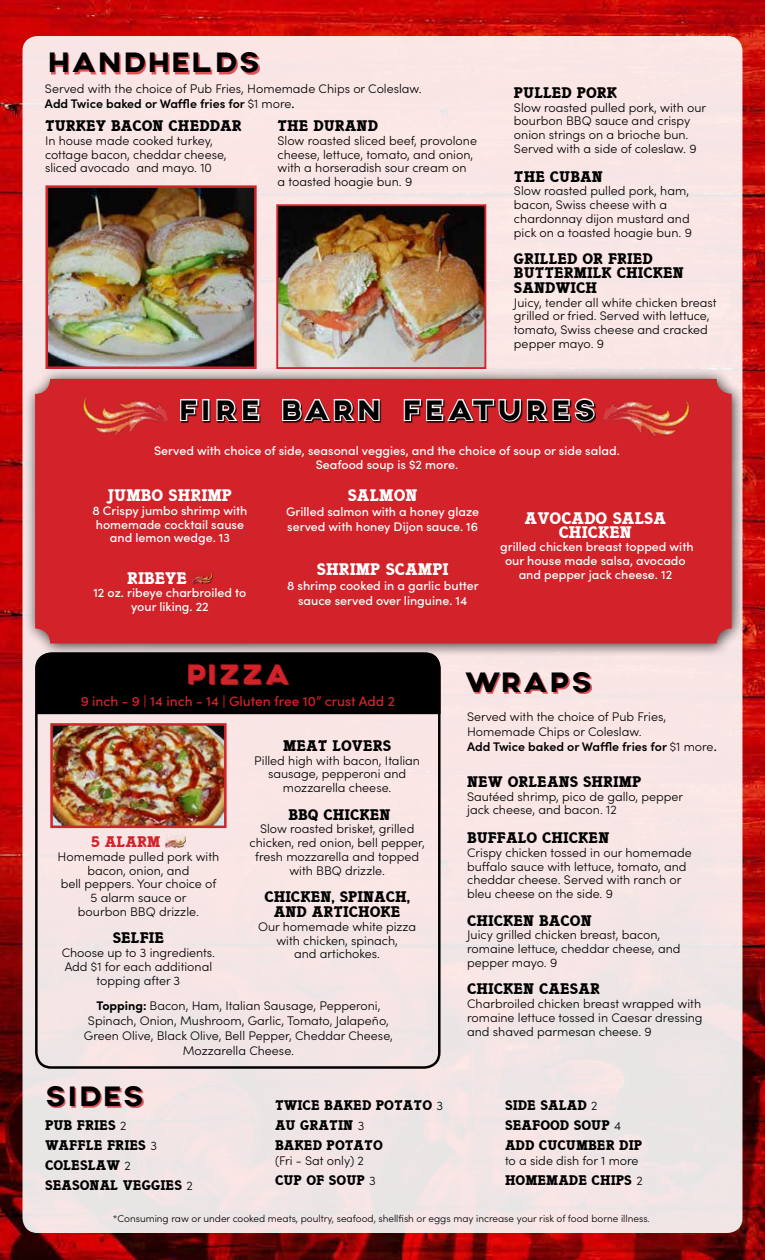
<style>
.page{position:relative;width:765px;height:1260px;background:#fff}
.page>*{position:absolute;margin:0;border:0;box-sizing:border-box;transform-origin:0 0}
.t1{font:30px "Axis";letter-spacing:.07em;color:#000}
.t2{font:30px "Axis";letter-spacing:.16em;color:#000}
.t3{font:30px "Axis";letter-spacing:.07em;color:#d2232a}
.t4{font:700 15px/13.8px "Italia";color:#fff;text-align:center}
.t5{font:700 13.75px/15px "Italia";color:#000;text-align:center}
.t6{font:500 13.75px "Sofia Pro";color:#d2232a}
.t7{font:700 13.75px "Italia";color:#d2232a}
.t8{font:300 12.5px/13.8px "Sofia Pro";color:#000}
.t9{font:500 12.5px/13.8px "Sofia Pro";color:#fff;text-align:center}
.t10{font:700 12.5px/20px "Italia";color:#000}
.t11{font:300 10px "Sofia Pro";color:#000}
.s1{font-weight:600}
.s2{font-weight:500}
.s3{font-weight:700}
.s4{font-family:"Sofia Pro";font-weight:300}
</style>
<div class="page">
<img style="left:0;top:0;width:765px;height:1260px">
<div style="left:22px;top:36px;width:720px;height:1197px;background:linear-gradient(to right,#f5e5e5,#f6e6e6);border-radius:15px"></div>
<div style="left:36px;top:658px;width:405px;height:56px;background:#000"></div>
<div style="left:35px;top:652px;width:406px;height:417px;border:2px solid #000;border-radius:15px"></div>
<div style="left:190px;top:666px;width:100px;height:19px;background:#d2232a;opacity:.75"></div>
<div style="left:166px;top:836px;width:20px;height:12px;background:#000;opacity:.75"></div>
<img style="left:165px;top:835px;width:21px;height:12px">
<div style="left:51px;top:54px;width:209px;height:20px;background:#d2232a;opacity:.75"></div>
<div style="left:48px;top:1087px;width:96px;height:21px;background:#d2232a;opacity:.75"></div>
<img style="left:48px;top:188px;width:206px;height:178px">
<div style="left:45px;top:185px;width:212px;height:184px;border:2px solid #d2232a"></div>
<div style="left:24px;top:368px;width:722px;height:290px;background:#000;opacity:.75"></div>
<div style="left:35px;top:379px;width:697px;height:264px;background:#d2232a;border-radius:15px"></div>
<div style="left:182px;top:400px;width:414px;height:23px;background:#000;opacity:.75"></div>
<svg style="left:180px;top:399px;width:19px;height:23px"></svg>
<div style="left:202px;top:399px;width:7px;height:22px;border:2px solid #fff"></div>
<svg style="left:215px;top:399px;width:46px;height:24px"></svg>
<svg style="left:281px;top:399px;width:100px;height:24px"></svg>
<svg style="left:403px;top:398px;width:193px;height:25px"></svg>
<img style="left:78px;top:375px;width:91px;height:60px">
<img style="left:602px;top:374px;width:92px;height:63px">
<img style="left:192px;top:572px;width:21px;height:12px">
<div style="left:467px;top:674px;width:125px;height:20px;background:#d2232a;opacity:.75"></div>
<img style="left:53px;top:726px;width:171px;height:99px">
<div style="left:50px;top:723px;width:177px;height:105px;border:2px solid #d2232a"></div>
<img style="left:279px;top:207px;width:204px;height:159px">
<div style="left:276px;top:204px;width:210px;height:165px;border:2px solid #d2232a"></div>
<h1 class="t1" style="left:47px;top:45px;width:214px">HANDHELDS</h1>
<p class="t8" style="left:45px;top:81px;width:378px;line-height:15px">Served with the choice of Pub Fries, Homemade Chips or Coleslaw.<br><span class="s1">Add Twice baked or Waffle fries for</span> $1 more<span class="s2">.</span></p>
<p class="t5" style="left:45px;top:118px;width:198px">TURKEY BACON CHEDDAR</p>
<p class="t8" style="left:45px;top:133px;width:183px">In house made cooked turkey, cottage bacon, cheddar cheese, sliced avocado and mayo. 10</p>
<p class="t5" style="left:278px;top:118px;width:102px">THE DURAND</p>
<p class="t8" style="left:278px;top:133px;width:201px">Slow roasted sliced beef, provolone cheese, lettuce, tomato, and onion, with a horseradish sour cream on a toasted hoagie bun. 9</p>
<p class="t5" style="left:514px;top:85px;width:105px">PULLED PORK</p>
<p class="t8" style="left:514px;top:100px;width:194px">Slow roasted pulled pork, with our bourbon BBQ sauce and crispy onion strings on a brioche bun.<br>Served with a side of coleslaw. 9</p>
<p class="t5" style="left:514px;top:169px;width:90px">THE CUBAN</p>
<p class="t8" style="left:514px;top:183px;width:179px">Slow roasted pulled pork, ham, bacon, Swiss cheese with a chardonnay dijon mustard and pick on a toasted hoagie bun. 9</p>
<p class="t5" style="left:514px;top:252px;width:172px;line-height:13.8px;text-align:left">GRILLED OR FRIED<br>BUTTERMILK CHICKEN</p>
<p class="t5" style="left:514px;top:280px;width:85px">SANDWICH</p>
<p class="t8" style="left:514px;top:295px;width:204px">Juicy, tender all white chicken breast grilled or fried. Served with lettuce, tomato, Swiss cheese and cracked pepper mayo. 9</p>
<h1 class="t2" style="left:179px;top:392px;width:418px">FIRE BARN FEATURES</h1>
<p class="t9" style="left:154px;top:443px;width:467px">Served with choice of side, seasonal veggies, and the choice of soup or side salad.<br>Seafood soup is $2 more.</p>
<p class="t4" style="left:108px;top:488px;width:126px">JUMBO SHRIMP</p>
<p class="t9" style="left:92px;top:503px;width:157px">8 Crispy jumbo shrimp with homemade cocktail sause and lemon wedge. 13</p>
<p class="t4" style="left:127px;top:571px;width:62px">RIBEYE</p>
<p class="t9" style="left:93px;top:585px;width:155px">12 oz. ribeye charbroiled to your liking. 22</p>
<p class="t4" style="left:348px;top:488px;width:71px">SALMON</p>
<p class="t9" style="left:286px;top:503px;width:195px;line-height:15px;text-align:left">Grilled salmon with a honey glaze served with honey Dijon sauce. 16</p>
<p class="t4" style="left:317px;top:563px;width:133px">SHRIMP SCAMPI</p>
<p class="t9" style="left:287px;top:578px;width:193px;line-height:15px">8 shrimp cooked in a garlic butter sauce served over linguine. 14</p>
<p class="t4" style="left:525px;top:511px;width:143px">AVOCADO SALSA<br>CHICKEN</p>
<p class="t9" style="left:500px;top:539px;width:195px">grilled chicken breast topped with our house made salsa, avocado and pepper jack cheese. 12</p>
<h1 class="t3" style="left:186px;top:656px;width:106px">PIZZA</h1>
<p class="t6" style="left:81px;top:691px;width:316px">9 inch - 9 | 14 inch - 14 | Gluten free 10” crust Add 2</p>
<p class="t7" style="left:91px;top:833px;width:71px">5 ALARM</p>
<p class="t8" style="left:58px;top:849px;width:163px;text-align:center">Homemade pulled pork with bacon, onion, and<br>bell peppers. Your choice of<br>5 alarm sauce or<br>bourbon BBQ drizzle.</p>
<p class="t5" style="left:113px;top:931px;width:53px">SELFIE</p>
<p class="t8" style="left:62px;top:945px;width:155px;text-align:center">Choose up to 3 ingredients.<br>Add $1 for each additional topping after 3</p>
<p class="t5" style="left:283px;top:738px;width:110px">MEAT LOVERS</p>
<p class="t8" style="left:254px;top:753px;width:167px;text-align:center">Pilled high with bacon, Italian sausage, pepperoni and mozzarella cheese.</p>
<p class="t5" style="left:289px;top:807px;width:104px">BBQ CHICKEN</p>
<p class="t8" style="left:250px;top:821px;width:177px;text-align:center">Slow roasted brisket, grilled chicken, red onion, bell pepper, fresh mozzarella and topped with BBQ drizzle.</p>
<p class="t5" style="left:264px;top:889px;width:147px">CHICKEN, SPINACH,<br>AND ARTICHOKE</p>
<p class="t8" style="left:258px;top:919px;width:160px;text-align:center">Our homemade white pizza with chicken, spinach,<br>and artichokes.</p>
<p class="t8" style="left:84px;top:997px;width:311px;line-height:15px;text-align:center"><span class="s3">Topping:</span> Bacon, Ham, Italian Sausage, Pepperoni, Spinach, Onion, Mushroom, Garlic, Tomato, Jalapeño, Green Olive, Black Olive, Bell Pepper, Cheddar Cheese, Mozzarella Cheese.</p>
<h1 class="t1" style="left:467px;top:664px;width:127px">WRAPS</h1>
<p class="t8" style="left:467px;top:708px;width:251px;line-height:15px">Served with the choice of Pub Fries,<br>Homemade Chips or Coleslaw.<br><span class="s1">Add Twice baked or Waffle fries for</span> $1 more<span class="s2">.</span></p>
<p class="t5" style="left:467px;top:774px;width:176px">NEW ORLEANS SHRIMP</p>
<p class="t8" style="left:467px;top:789px;width:218px">Sautéed shrimp, pico de gallo, pepper jack cheese, and bacon. 12</p>
<p class="t5" style="left:467px;top:830px;width:144px">BUFFALO CHICKEN</p>
<p class="t8" style="left:467px;top:845px;width:226px">Crispy chicken tossed in our homemade buffalo sauce with lettuce, tomato, and cheddar cheese. Served with ranch or bleu cheese on the side. 9</p>
<p class="t5" style="left:467px;top:913px;width:126px">CHICKEN BACON</p>
<p class="t8" style="left:467px;top:927px;width:215px">Juicy grilled chicken breast, bacon, romaine lettuce, cheddar cheese, and pepper mayo. 9</p>
<p class="t5" style="left:467px;top:982px;width:135px">CHICKEN CAESAR</p>
<p class="t8" style="left:467px;top:996px;width:237px">Charbroiled chicken breast wrapped with romaine lettuce tossed in Caesar dressing and shaved parmesan cheese. 9</p>
<h1 class="t1" style="left:45px;top:1078px;width:100px">SIDES</h1>
<p class="t10" style="left:275px;top:1095px;width:170px">TWICE BAKED POTATO <span class="s4">3<br></span>AU GRATIN <span class="s4">3<br></span>BAKED POTATO</p>
<p class="t8" style="left:275px;top:1153px;width:90px">(Fri - Sat only) 2</p>
<p class="t10" style="left:275px;top:1170px;width:102px">CUP OF SOUP <span class="s4">3</span></p>
<p class="t10" style="left:505px;top:1095px;width:139px">SIDE SALAD <span class="s4">2<br></span>SEAFOOD SOUP <span class="s4">4<br></span>ADD CUCUMBER DIP</p>
<p class="t8" style="left:505px;top:1153px;width:135px">to a side dish for 1 more</p>
<p class="t10" style="left:505px;top:1170px;width:139px">HOMEMADE CHIPS <span class="s4">2</span></p>
<p class="t11" style="left:113px;top:1212px;width:539px">*Consuming raw or under cooked meats, poultry, seafood, shellfish or eggs may increase your risk of food borne illness.</p>
<p class="t10" style="left:45px;top:1115px;width:149px">PUB FRIES <span class="s4">2<br></span>WAFFLE FRIES <span class="s4">3<br></span>COLESLAW <span class="s4">2<br></span>SEASONAL VEGGIES <span class="s4">2</span></p>
</div>
